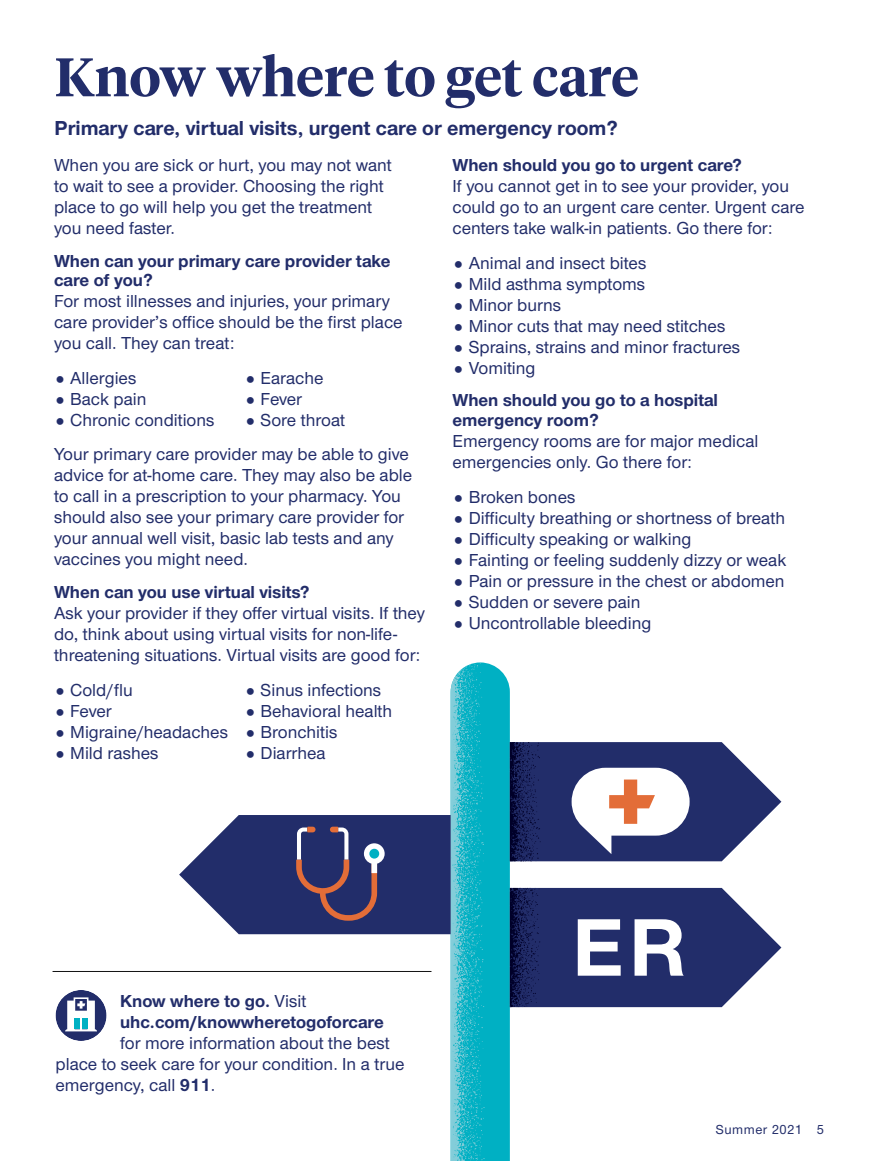
<style>
.page{position:relative;width:878px;height:1161px;background:#fff}
.page>*{position:absolute;margin:0;border:0;box-sizing:border-box;transform-origin:0 0}
.t1{font:600 54px "UHC Serif Headline";color:#222d6a}
.t2{font:700 21px "UHC Sans";color:#222d6a}
.t3{font:500 18px/21px "UHC Sans";color:#222d6a}
.t4{font:700 18px/19.5px "UHC Sans";color:#222d6a}
.t5{font:500 13.5px "UHC Sans";letter-spacing:.04em;color:#222d6a}
.s1{font-weight:500}
.s2{font-weight:700}
</style>
<div class="page">
<svg style="left:179px;top:662px;width:602px;height:499px"></svg>
<hr style="left:53px;top:971px;width:378px;height:1px;background:#121212">
<div style="left:56px;top:990px;width:51px;height:51px;background:#222d6a;border-radius:50%"></div>
<svg style="left:65px;top:997px;width:32px;height:34px"></svg>
<div style="left:75px;top:1019px;width:5px;height:10px;background:#00b0c3"></div>
<div style="left:82px;top:1019px;width:5px;height:10px;background:#00b0c3"></div>
<h1 class="t1" style="left:55px;top:40px;width:585px">Know where to get care</h1>
<p class="t2" style="left:55px;top:114px;width:564px">Primary care, virtual visits, urgent care or emergency room?</p>
<p class="t3" style="left:54px;top:153px;width:339px">When you are sick or hurt, you may not want to wait to see a provider. Choosing the right place to go will help you get the treatment you need faster.</p>
<p class="t4" style="left:54px;top:250px;width:338px">When can your primary care provider take care of you?</p>
<p class="t3" style="left:54px;top:290px;width:350px">For most illnesses and injuries, your primary care provider’s office should be the first place you call. They can treat:</p>
<p class="t3" style="left:70px;top:366px;width:146px">Allergies<br>Back pain<br>Chronic conditions</p>
<p class="t3" style="left:260px;top:366px;width:86px">Earache<br>Fever<br>Sore throat</p>
<p class="t3" style="left:54px;top:443px;width:359px">Your primary care provider may be able to give advice for at-home care. They may also be able to call in a prescription to your pharmacy. You should also see your primary care provider for your annual well visit, basic lab tests and any vaccines you might need.</p>
<p class="t4" style="left:54px;top:582px;width:257px">When can you use virtual visits?</p>
<p class="t3" style="left:54px;top:602px;width:372px">Ask your provider if they offer virtual visits. If they do, think about using virtual visits for non-life&shy;threatening situations. Virtual visits are good for:</p>
<p class="t3" style="left:70px;top:678px;width:159px">Cold/flu<br>Fever<br>Migraine/headaches<br>Mild rashes</p>
<p class="t3" style="left:260px;top:678px;width:133px">Sinus infections<br>Behavioral health<br>Bronchitis<br>Diarrhea</p>
<p class="t4" style="left:452px;top:155px;width:291px">When should you go to urgent care?</p>
<p class="t3" style="left:452px;top:175px;width:353px">If you cannot get in to see your provider, you could go to an urgent care center. Urgent care centers take walk-in patients. Go there for:</p>
<p class="t3" style="left:468px;top:251px;width:273px">Animal and insect bites<br>Mild asthma symptoms<br>Minor burns<br>Minor cuts that may need stitches<br>Sprains, strains and minor fractures<br>Vomiting</p>
<p class="t4" style="left:452px;top:390px;width:267px">When should you go to a hospital emergency room?</p>
<p class="t3" style="left:452px;top:430px;width:307px">Emergency rooms are for major medical emergencies only. Go there for:</p>
<p class="t3" style="left:468px;top:485px;width:319px">Broken bones<br>Difficulty breathing or shortness of breath<br>Difficulty speaking or walking<br>Fainting or feeling suddenly dizzy or weak<br>Pain or pressure in the chest or abdomen<br>Sudden or severe pain<br>Uncontrollable bleeding</p>
<p class="t4" style="left:120px;top:989px;width:265px;line-height:21px">Know where to go. <span class="s1">Visit </span>uhc.com/knowwheretogoforcare</p>
<p class="t3" style="left:55px;top:1031px;width:350px;text-indent:65px">for more information about the best place to seek care for your condition. In a true emergency, call <span class="s2">911</span>.</p>
<p class="t5" style="left:715px;top:1120px;width:110px">Summer 2021 5</p>
</div>
